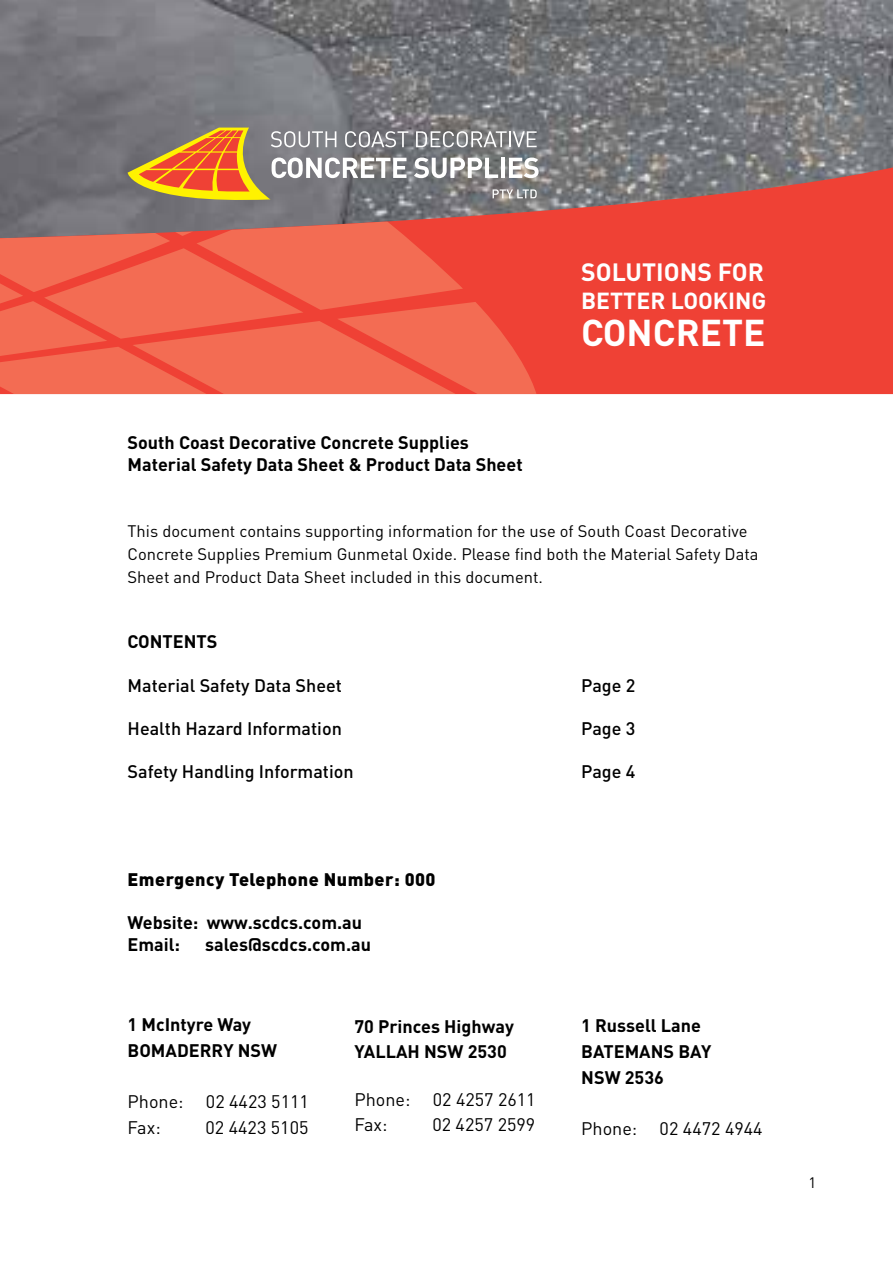
<style>
.page{position:relative;width:893px;height:1263px;background:#fff}
.page>*{position:absolute;margin:0;border:0;box-sizing:border-box;transform-origin:0 0}
.t1{font:700 36.9px "DIN Pro";color:#fff}
.t2{font:700 24.75px "DIN Pro";color:#fff}
.t3{font:700 22.95px "DIN Pro";color:#fff}
.t4{font:700 18px/25.7px "DIN Pro";color:#000}
.t5{font:500 18px "DIN Pro";color:#000}
.t6{font:18px/25.7px "DIN Pro";color:#000}
.t7{font:900 18px "DIN Pro";letter-spacing:.025em;color:#000}
.t8{font:16.5px/23.2px "DIN Pro";color:#000}
.t9{font:15px "DIN Pro";color:#000}
</style>
<div class="page">
<img style="left:0;top:0;width:893px;height:166px">
<svg style="left:0;top:166px;width:893px;height:228px;background:#cd4f48"></svg>
<svg style="left:175px;top:221px;width:288px;height:12px;background:#c36359"></svg>
<svg style="left:0;top:233px;width:536px;height:161px;background:#f1614b"></svg>
<svg style="left:493px;top:189px;width:44px;height:9px"></svg>
<svg style="left:416px;top:131px;width:121px;height:16px"></svg>
<svg style="left:414px;top:158px;width:84px;height:20px"></svg>
<hr style="left:501px;top:158px;width:4px;height:20px;background:#fff">
<svg style="left:509px;top:158px;width:30px;height:20px"></svg>
<svg style="left:128px;top:128px;width:280px;height:76px;background:#a78a6c"></svg>
<p class="t4" style="left:128px;top:431px;width:397px;line-height:21.6px">South Coast Decorative Concrete Supplies<br>Material Safety Data Sheet &amp; Product Data Sheet</p>
<h2 class="t2" style="left:581px;top:255px;width:184px">SOLUTIONS FOR</h2>
<p class="t3" style="left:581px;top:285px;width:187px">BETTER LOOKING</p>
<h1 class="t1" style="left:581px;top:307px;width:186px">CONCRETE</h1>
<p class="t8" style="left:128px;top:519px;width:632px">This document contains supporting information for the use of South Coast Decorative<br>Concrete Supplies Premium Gunmetal Oxide. Please find both the Material Safety Data<br>Sheet and Product Data Sheet included in this document.</p>
<p class="t4" style="left:128px;top:628px;width:91px">CONTENTS</p>
<p class="t5" style="left:128px;top:673px;width:216px">Material Safety Data Sheet</p>
<p class="t5" style="left:581px;top:673px;width:56px">Page 2</p>
<p class="t5" style="left:128px;top:716px;width:216px">Health Hazard Information</p>
<p class="t5" style="left:581px;top:716px;width:56px">Page 3</p>
<p class="t5" style="left:128px;top:759px;width:228px">Safety Handling Information</p>
<p class="t5" style="left:581px;top:759px;width:56px">Page 4</p>
<p class="t7" style="left:128px;top:867px;width:310px">Emergency Telephone Number: 000</p>
<p class="t4" style="left:128px;top:911px;width:236px;line-height:21.6px">Website: www.scdcs.com.au<br>Email:</p>
<p class="t4" style="left:205px;top:931px;width:167px">sales@scdcs.com.au</p>
<p class="t4" style="left:128px;top:1011px;width:151px">1 McIntyre Way<br>BOMADERRY NSW</p>
<p class="t6" style="left:128px;top:1088px;width:183px">Phone: 02 4423 5111<br>Fax:</p>
<p class="t6" style="left:206px;top:1114px;width:104px">02 4423 5105</p>
<p class="t4" style="left:354px;top:1012px;width:161px">70 Princes Highway<br>YALLAH NSW 2530</p>
<p class="t6" style="left:354px;top:1085px;width:183px">Phone: 02 4257 2611<br>Fax:</p>
<p class="t6" style="left:432px;top:1111px;width:104px">02 4257 2599</p>
<p class="t4" style="left:581px;top:1012px;width:132px">1 Russell Lane<br>BATEMANS BAY<br>NSW 2536</p>
<p class="t6" style="left:581px;top:1115px;width:183px">Phone: 02 4472 4944</p>
<p class="t9" style="left:808px;top:1172px;width:9px">1</p>
</div>
